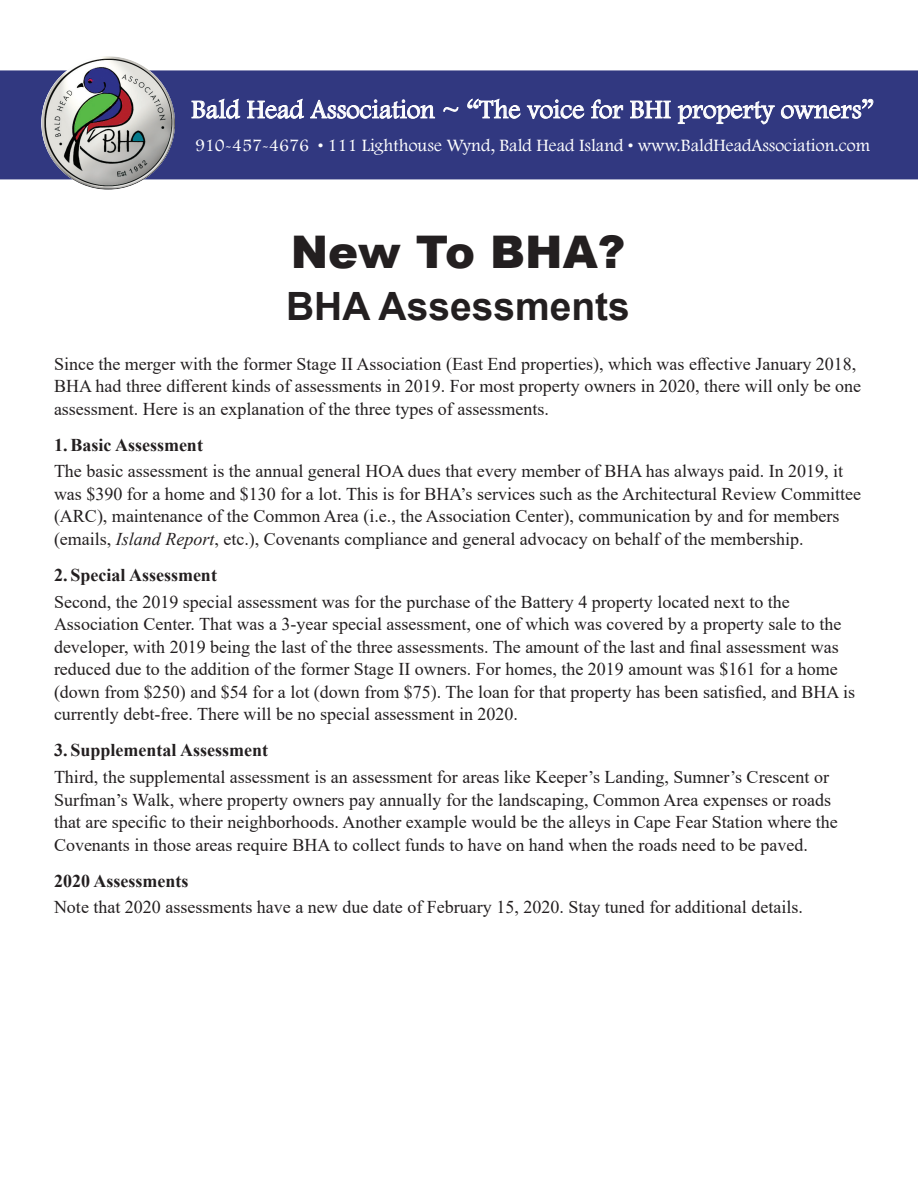
<style>
.page{position:relative;width:918px;height:1188px;background:#fff}
.page>*{position:absolute;margin:0;border:0;box-sizing:border-box;transform-origin:0 0}
.Text{font:900 45px "Arial";color:#231f20}
.Text-2{font:700 39px "Arial";color:#231f20}
.t1{font:27px "Footlight MT Light";color:#fff}
.NEW_Text{font:18px/22.5px "Times New Roman";color:#231f20}
.NEW_Text-2{font:700 18px "Times New Roman";color:#231f20}
.t2{font:18px "Footlight MT Light";color:#fff}
.s1{font-style:italic}
</style>
<div class="page">
<div style="left:1px;top:71px;width:916px;height:108px;background:#313880"></div>
<div style="left:0;top:70px;width:918px;height:109px;border:2px solid #313880"></div>
<img style="left:41px;top:56px;width:134px;height:134px;border-radius:67px">
<svg style="left:192px;top:99px;width:48px;height:20px"></svg>
<svg style="left:247px;top:99px;width:57px;height:20px"></svg>
<svg style="left:310px;top:100px;width:125px;height:19px"></svg>
<svg style="left:444px;top:107px;width:14px;height:5px"></svg>
<svg style="left:467px;top:99px;width:53px;height:20px"></svg>
<svg style="left:527px;top:100px;width:57px;height:19px"></svg>
<svg style="left:591px;top:100px;width:32px;height:19px"></svg>
<svg style="left:630px;top:101px;width:41px;height:17px"></svg>
<svg style="left:678px;top:101px;width:97px;height:23px"></svg>
<svg style="left:781px;top:99px;width:92px;height:20px"></svg>
<p class="t1" style="left:191px;top:93px;width:684px">Bald Head Association ~ “The voice for BHI property owners”</p>
<p class="t2" style="left:195px;top:134px;width:677px">910-457-4676 • 111 Lighthouse Wynd, Bald Head Island • www.BaldHeadAssociation.com</p>
<p class="Text" style="left:291px;top:219px;width:336px">New To BHA?</p>
<p class="Text-2" style="left:286px;top:279px;width:345px">BHA Assessments</p>
<p class="NEW_Text" style="left:54px;top:352px;width:809px">Since the merger with the former Stage II Association (East End properties), which was effective January 2018,<br>BHA had three different kinds of assessments in 2019. For most property owners in 2020, there will only be one assessment. Here is an explanation of the three types of assessments.</p>
<p class="NEW_Text-2" style="left:54px;top:432px;width:150px">1. Basic Assessment</p>
<p class="NEW_Text" style="left:54px;top:460px;width:809px">The basic assessment is the annual general HOA dues that every member of BHA has always paid. In 2019, it was $390 for a home and $130 for a lot. This is for BHA’s services such as the Architectural Review Committee (ARC), maintenance of the Common Area (i.e., the Association Center), communication by and for members (emails, <span class="s1">Island Report</span>, etc.), Covenants compliance and general advocacy on behalf of the membership.</p>
<p class="NEW_Text-2" style="left:54px;top:562px;width:164px">2. Special Assessment</p>
<p class="NEW_Text" style="left:54px;top:590px;width:803px">Second, the 2019 special assessment was for the purchase of the Battery 4 property located next to the Association Center. That was a 3-year special assessment, one of which was covered by a property sale to the developer, with 2019 being the last of the three assessments. The amount of the last and final assessment was reduced due to the addition of the former Stage II owners. For homes, the 2019 amount was $161 for a home (down from $250) and $54 for a lot (down from $75). The loan for that property has been satisfied, and BHA is currently debt-free. There will be no special assessment in 2020.</p>
<p class="NEW_Text-2" style="left:54px;top:737px;width:216px">3. Supplemental Assessment</p>
<p class="NEW_Text" style="left:54px;top:765px;width:785px">Third, the supplemental assessment is an assessment for areas like Keeper’s Landing, Sumner’s Crescent or Surfman’s Walk, where property owners pay annually for the landscaping, Common Area expenses or roads that are specific to their neighborhoods. Another example would be the alleys in Cape Fear Station where the Covenants in those areas require BHA to collect funds to have on hand when the roads need to be paved.</p>
<p class="NEW_Text-2" style="left:54px;top:868px;width:136px">2020 Assessments</p>
<p class="NEW_Text" style="left:54px;top:896px;width:750px">Note that 2020 assessments have a new due date of February 15, 2020. Stay tuned for additional details.</p>
</div>
